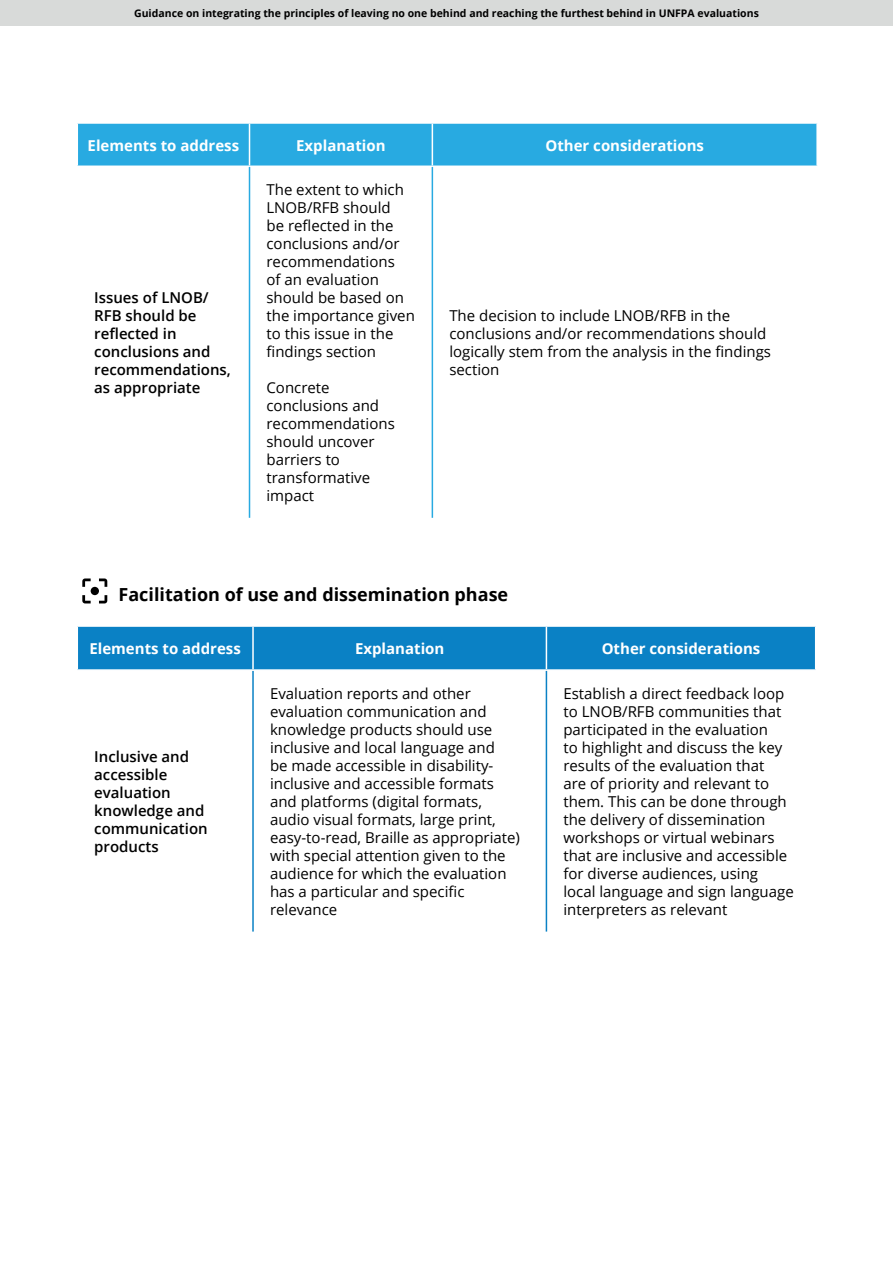
<style>
.page{position:relative;width:893px;height:1263px;background:#fff}
.page>*{position:absolute;margin:0;border:0;box-sizing:border-box;transform-origin:0 0}
.t1{font:700 18px "Open Sans";color:#000}
.t2{font:15px/18px "Open Sans";color:#000}
.t3{font:600 15px/18px "Open Sans";color:#000}
.t4{font:700 15px "Open Sans";color:#fff}
.t5{font:700 10.5px "Open Sans";color:#000}
</style>
<div class="page">
<div style="left:0;top:0;width:893px;height:25px;background:#d8dad9"></div>
<div style="left:78px;top:124px;width:738px;height:42px;background:#28aae1"></div>
<hr style="left:249px;top:167px;width:1px;height:351px;background:#28aae1">
<hr style="left:432px;top:167px;width:1px;height:351px;background:#28aae1">
<hr style="left:249px;top:124px;width:1px;height:42px;background:#fff">
<hr style="left:432px;top:124px;width:1px;height:42px;background:#fff">
<div style="left:78px;top:627px;width:737px;height:42px;background:#0a81c5"></div>
<hr style="left:252px;top:671px;width:2px;height:260px;background:#0a81c5">
<hr style="left:546px;top:671px;width:1px;height:260px;background:#0a81c5">
<hr style="left:252px;top:627px;width:2px;height:42px;background:#fff">
<hr style="left:546px;top:627px;width:1px;height:42px;background:#fff">
<svg style="left:82px;top:578px;width:25px;height:25px"></svg>
<p class="t5" style="left:134px;top:6px;width:626px">Guidance on integrating the principles of leaving no one behind and reaching the furthest behind in UNFPA evaluations</p>
<p class="t4" style="left:88px;top:135px;width:153px">Elements to address</p>
<p class="t4" style="left:296px;top:135px;width:91px">Explanation</p>
<p class="t4" style="left:545px;top:135px;width:160px">Other considerations</p>
<p class="t3" style="left:94px;top:288px;width:138px">Issues of LNOB/<br>RFB should be reflected in conclusions and recommendations, as appropriate</p>
<p class="t2" style="left:266px;top:180px;width:150px">The extent to which<br>LNOB/RFB should<br>be reflected in the conclusions and/or recommendations<br>of an evaluation should be based on the importance given to this issue in the findings section</p>
<p class="t2" style="left:266px;top:378px;width:130px">Concrete conclusions and recommendations should uncover barriers to transformative impact</p>
<p class="t2" style="left:449px;top:306px;width:323px">The decision to include LNOB/RFB in the conclusions and/or recommendations should logically stem from the analysis in the findings section</p>
<p class="t1" style="left:119px;top:581px;width:391px">Facilitation of use and dissemination phase</p>
<p class="t4" style="left:89px;top:638px;width:153px">Elements to address</p>
<p class="t4" style="left:355px;top:638px;width:91px">Explanation</p>
<p class="t4" style="left:602px;top:638px;width:160px">Other considerations</p>
<p class="t3" style="left:94px;top:747px;width:115px">Inclusive and accessible evaluation knowledge and communication products</p>
<p class="t2" style="left:270px;top:684px;width:251px">Evaluation reports and other evaluation communication and knowledge products should use inclusive and local language and<br>be made accessible in disability&shy;inclusive and accessible formats and platforms (digital formats, audio visual formats, large print, easy-to-read, Braille as appropriate) with special attention given to the audience for which the evaluation has a particular and specific relevance</p>
<p class="t2" style="left:563px;top:684px;width:232px">Establish a direct feedback loop to LNOB/RFB communities that participated in the evaluation<br>to highlight and discuss the key results of the evaluation that<br>are of priority and relevant to them. This can be done through the delivery of dissemination workshops or virtual webinars that are inclusive and accessible for diverse audiences, using local language and sign language interpreters as relevant</p>
</div>
